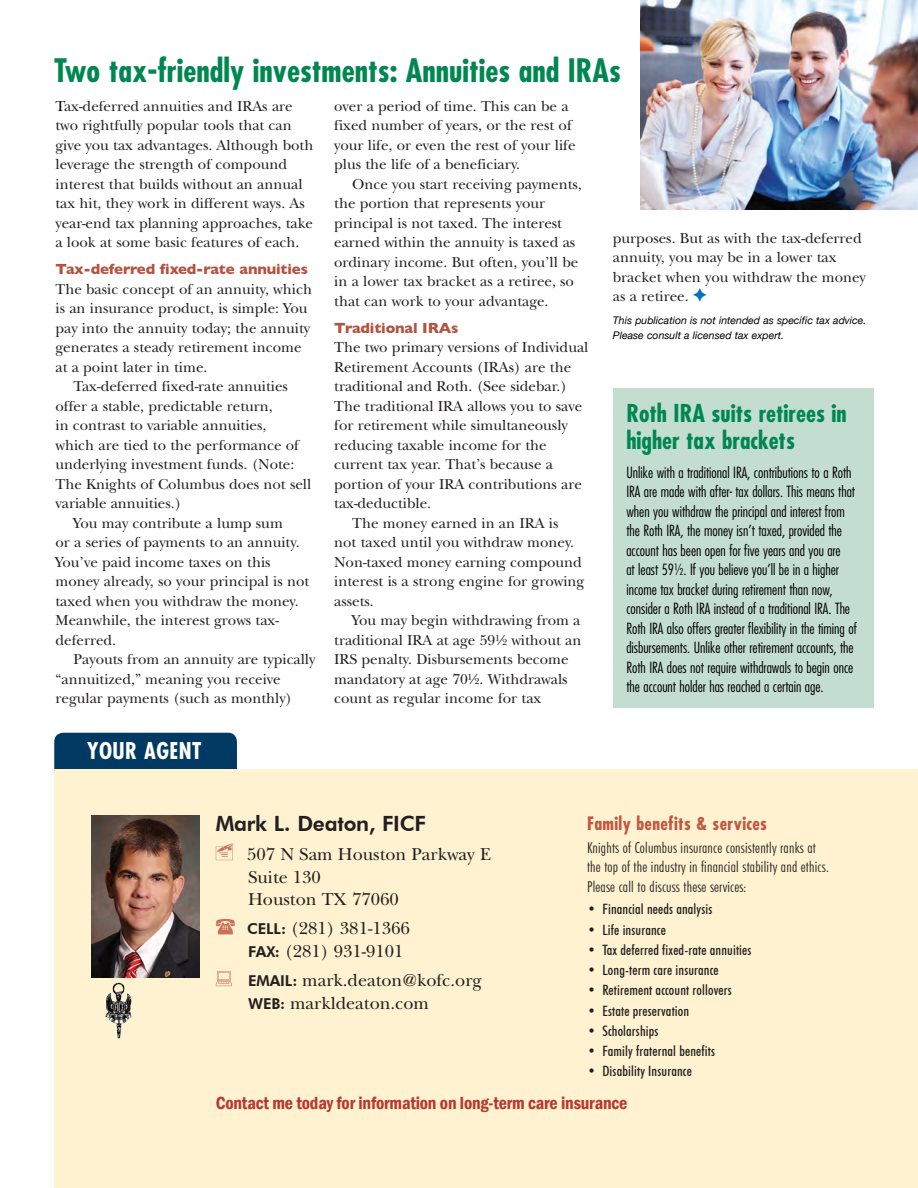
<style>
.page{position:relative;width:918px;height:1188px;background:#fff}
.page>*{position:absolute;margin:0;border:0;box-sizing:border-box;transform-origin:0 0}
.t1{font:700 condensed 31.5px "Futura";color:#008751}
.t2{font:700 condensed 24px/27px "Futura";color:#008751}
.t3{font:700 condensed 22.5px "Futura";letter-spacing:.02em;color:#fff}
.t4{font:800 21px "Futura BT";letter-spacing:-.01em;color:#231f20}
.t5{font:18px/22.5px "New Baskerville";color:#231f20}
.t6{font:600 condensed 18px "Franklin Gothic";letter-spacing:-.01em;color:#b83830}
.t7{font:700 condensed 18px "Futura";letter-spacing:.02em;color:#c15644}
.t8{font:15px/19.5px "New Baskerville";color:#231f20}
.t9{font:300 condensed 15px/19.5px "Futura Std";color:#000}
.t10{font:300 condensed 15px/19.5px "Futura BT";letter-spacing:.015em;color:#231f20}
.t11{font:700 15px "Gill Sans";letter-spacing:-.01em;color:#b45240}
.t12{font:500 condensed 14.25px "Futura BT";letter-spacing:.01em;color:#231f20}
.t13{font:italic 10.5px/15px "Helvetica Neue";color:#000}
.s1{color:#000}
.s2{color:#0273bb}
.s3{font-family:"Futura BT";font-weight:800;font-size:15px}
</style>
<div class="page">
<div style="left:54px;top:733px;width:183px;height:51px;background:#003a62;border-radius:9px"></div>
<div style="left:54px;top:769px;width:864px;height:419px;background:#fef2d0"></div>
<svg style="left:216px;top:843px;width:17px;height:17px"></svg>
<svg style="left:216px;top:919px;width:19px;height:15px"></svg>
<svg style="left:216px;top:971px;width:16px;height:15px"></svg>
<img style="left:91px;top:815px;width:108px;height:162px">
<img style="left:105px;top:983px;width:27px;height:55px">
<img style="left:640px;top:0;width:278px;height:210px">
<div style="left:613px;top:388px;width:261px;height:320px;background:#c3ded0"></div>
<h1 class="t1" style="left:54px;top:50px;width:569px">Two tax-friendly investments: Annuities and IRAs</h1>
<p class="t8" style="left:56px;top:96px;width:259px"><span class="s1">T</span>ax-deferred annuities and IRAs are two rightfully popular tools that can give you tax advantages. Although both leverage the strength of compound interest that builds without an annual tax hit, they work in different ways. As year-end tax planning approaches, take a look at some basic features of each<span class="s1">.</span></p>
<p class="t11" style="left:56px;top:260px;width:254px">Tax-deferred fixed-rate annuities</p>
<p class="t8" style="left:56px;top:279px;width:258px">The basic concept of an annuity, which</p>
<p class="t8" style="left:56px;top:299px;width:254px">is an insurance product, is simple: You</p>
<p class="t8" style="left:56px;top:318px;width:256px">pay into the annuity today; the annuity</p>
<p class="t8" style="left:56px;top:338px;width:248px">generates a steady retirement income</p>
<p class="t8" style="left:56px;top:357px;width:153px">at a point later in time.</p>
<p class="t8" style="left:74px;top:377px;width:216px">Tax-deferred fixed-rate annuities</p>
<p class="t8" style="left:56px;top:396px;width:219px">offer a stable, predictable return,</p>
<p class="t8" style="left:56px;top:416px;width:212px">in contrast to variable annuities,</p>
<p class="t8" style="left:56px;top:435px;width:245px">which are tied to the performance of</p>
<p class="t8" style="left:56px;top:455px;width:240px">underlying investment funds. (Note:</p>
<p class="t8" style="left:56px;top:474px;width:257px">The Knights of Columbus does not sell</p>
<p class="t8" style="left:56px;top:494px;width:127px">variable annuities.)</p>
<p class="t8" style="left:74px;top:513px;width:211px">You may contribute a lump sum</p>
<p class="t8" style="left:56px;top:533px;width:246px">or a series of payments to an annuity.</p>
<p class="t8" style="left:56px;top:552px;width:217px">You’ve paid income taxes on this</p>
<p class="t8" style="left:56px;top:572px;width:255px">money already, so your principal is not</p>
<p class="t8" style="left:56px;top:591px;width:245px">taxed when you withdraw the money.</p>
<p class="t8" style="left:56px;top:611px;width:225px">Meanwhile, the interest grows tax-</p>
<p class="t8" style="left:56px;top:630px;width:62px">deferred.</p>
<p class="t8" style="left:74px;top:650px;width:243px">Payouts from an annuity are typically</p>
<p class="t8" style="left:56px;top:669px;width:227px">“annuitized,” meaning you receive</p>
<p class="t8" style="left:56px;top:689px;width:238px">regular payments (such as monthly)</p>
<h3 class="t3" style="left:87px;top:736px;width:116px">YOUR AGENT</h3>
<p class="t8" style="left:334px;top:96px;width:243px">over a period of time. This can be a fixed number of years, or the rest of your life, or even the rest of your life plus the life of a beneficiary.</p>
<p class="t8" style="left:334px;top:174px;width:249px;text-indent:18px">Once you start receiving payments, the portion that represents your principal is not taxed. The interest earned within the annuity is taxed as ordinary income. But often, you’ll be in a lower tax bracket as a retiree, so that can work to your advantage.</p>
<p class="t11" style="left:334px;top:319px;width:126px">Traditional IRAs</p>
<p class="t8" style="left:334px;top:338px;width:256px">The two primary versions of Individual</p>
<p class="t8" style="left:334px;top:357px;width:239px">Retirement Accounts (IRAs) are the</p>
<p class="t8" style="left:334px;top:377px;width:234px">traditional and Roth. (See sidebar.)</p>
<p class="t8" style="left:334px;top:396px;width:250px">The traditional IRA allows you to save</p>
<p class="t8" style="left:334px;top:416px;width:235px">for retirement while simultaneously</p>
<p class="t8" style="left:334px;top:435px;width:214px">reducing taxable income for the</p>
<p class="t8" style="left:334px;top:455px;width:220px">current tax year. That’s because a</p>
<p class="t8" style="left:334px;top:474px;width:249px">portion of your IRA contributions are</p>
<p class="t8" style="left:334px;top:494px;width:98px">tax-deductible.</p>
<p class="t8" style="left:352px;top:513px;width:208px">The money earned in an IRA is</p>
<p class="t8" style="left:334px;top:533px;width:242px">not taxed until you withdraw money.</p>
<p class="t8" style="left:334px;top:552px;width:249px">Non-taxed money earning compound</p>
<p class="t8" style="left:334px;top:572px;width:252px">interest is a strong engine for growing</p>
<p class="t8" style="left:334px;top:591px;width:41px">assets.</p>
<p class="t8" style="left:352px;top:611px;width:230px">You may begin withdrawing from a</p>
<p class="t8" style="left:334px;top:630px;width:249px">traditional IRA at age 59½ without an</p>
<p class="t8" style="left:334px;top:650px;width:236px">IRS penalty. Disbursements become</p>
<p class="t8" style="left:334px;top:669px;width:235px">mandatory at age 70½. Withdrawals</p>
<p class="t8" style="left:334px;top:689px;width:209px">count as regular income for tax</p>
<p class="t8" style="left:613px;top:228px;width:255px">purposes. But as with the tax-deferred annuity, you may be in a lower tax bracket when you withdraw the money as a retiree. <span class="s2">✦</span></p>
<p class="t13" style="left:613px;top:313px;width:255px">This publication is not intended as specific tax advice.<br>Please consult a licensed tax expert.</p>
<h2 class="t2" style="left:626px;top:400px;width:222px">Roth IRA suits retirees in higher tax brackets</h2>
<p class="t9" style="left:626px;top:463px;width:232px">Unlike with a traditional IRA, contributions to a Roth IRA are made with after- tax dollars. This means that when you withdraw the principal and interest from the Roth IRA, the money isn’t taxed, provided the account has been open for five years and you are<br>at least 59½. If you believe you’ll be in a higher income tax bracket during retirement than now, consider a Roth IRA instead of a traditional IRA. The Roth IRA also offers greater flexibility in the timing of disbursements. Unlike other retirement accounts, the Roth IRA does not require withdrawals to begin once the account holder has reached a certain age.</p>
<h3 class="t4" style="left:216px;top:811px;width:212px">Mark L. Deaton, FICF</h3>
<p class="t5" style="left:247px;top:843px;width:245px">507 N Sam Houston Parkway E<br>Suite 130<br>Houston TX 77060</p>
<p class="t5" style="left:247px;top:917px;width:164px"><span class="s3">CELL:</span> (281) 381-1366<br><span class="s3">FAX:</span> (281) 931-9101</p>
<p class="t5" style="left:248px;top:969px;width:235px"><span class="s3">EMAIL:</span> mark.deaton@kofc.org<br><span class="s3">WEB:</span> markldeaton.com</p>
<p class="t7" style="left:587px;top:812px;width:182px">Family benefits &amp; services</p>
<p class="t10" style="left:587px;top:837px;width:243px">Knights of Columbus insurance consistently ranks at the top of the industry in financial stability and ethics.<br>Please call to discuss these services:</p>
<p class="t12" style="left:588px;top:901px;width:126px">• Financial needs analysis</p>
<p class="t12" style="left:588px;top:921px;width:80px">• Life insurance</p>
<p class="t12" style="left:588px;top:941px;width:165px">• Tax deferred fixed-rate annuities</p>
<p class="t12" style="left:588px;top:961px;width:133px">• Long-term care insurance</p>
<p class="t12" style="left:588px;top:982px;width:146px">• Retirement account rollovers</p>
<p class="t12" style="left:588px;top:1002px;width:103px">• Estate preservation</p>
<p class="t12" style="left:588px;top:1022px;width:72px">• Scholarships</p>
<p class="t12" style="left:588px;top:1042px;width:129px">• Family fraternal benefits</p>
<p class="t12" style="left:588px;top:1063px;width:106px">• Disability Insurance</p>
<p class="t6" style="left:216px;top:1091px;width:413px">Contact me today for information on long-term care insurance</p>
</div>
